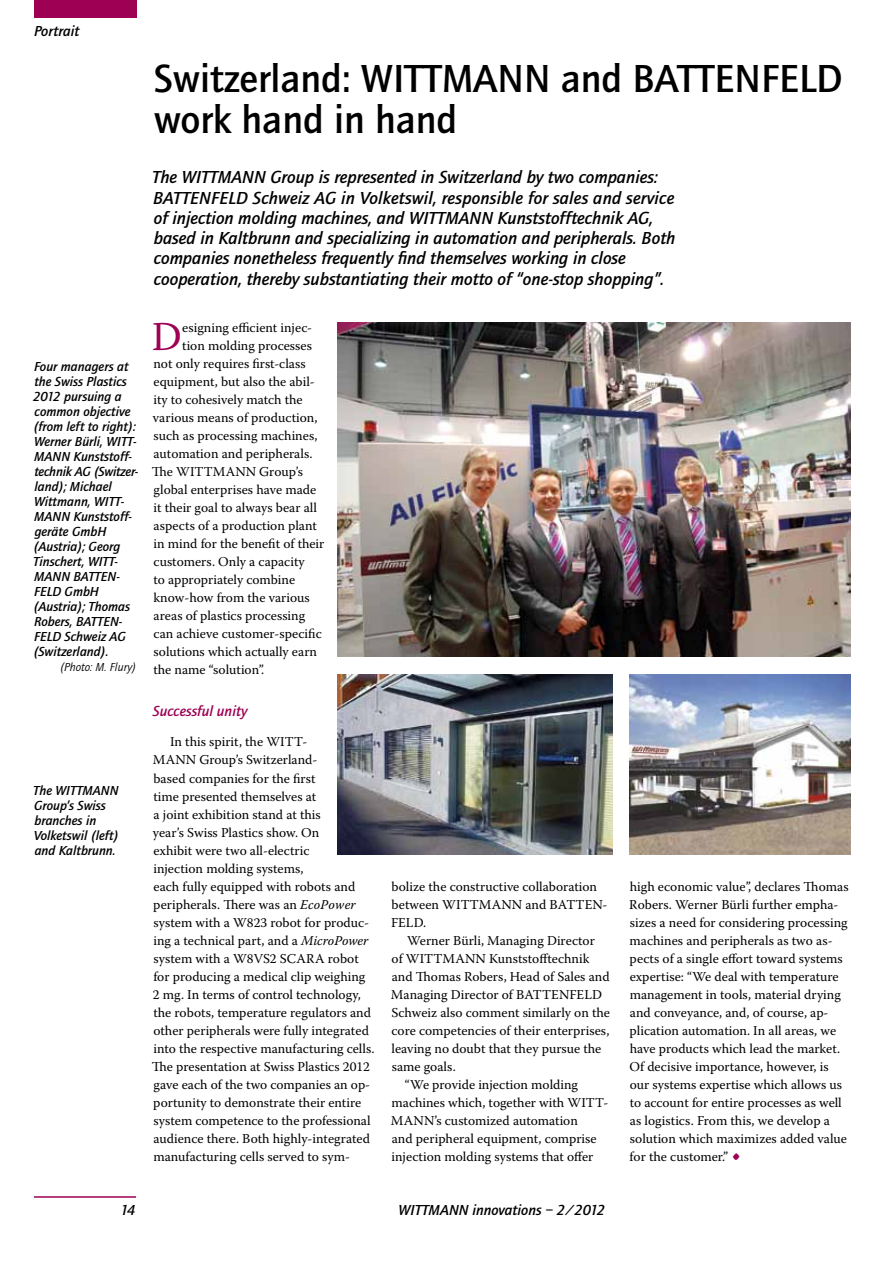
<style>
.page{position:relative;width:893px;height:1263px;background:#fff}
.page>*{position:absolute;margin:0;border:0;box-sizing:border-box;transform-origin:0 0}
.t1{font:40.8px "Warnock Pro";color:#9e0054}
.t2{font:500 40.5px/40.5px "Quay Sans";color:#000}
.t3{font:italic 500 18px/20.2px "Quay Sans";color:#000}
.t4{font:italic 500 15px "Quay Sans";color:#000}
.t5{font:italic 500 15px "Quay Sans";color:#9e0054}
.t6{font:13.5px/18px "Warnock Pro";color:#000}
.t7{font:italic 500 13.5px/15px "Quay Sans";color:#000}
.t8{font:italic 12px "Quay Sans";color:#000}
.s1{font-style:italic}
.s2{font-size:24px;color:#9e0054}
</style>
<div class="page">
<div style="left:34px;top:0;width:102px;height:18px;background:#9e0054"></div>
<hr style="left:34px;top:1196px;width:102px;height:2px;background:#9e0054">
<img style="left:337px;top:323px;width:513px;height:333px">
<img style="left:337px;top:674px;width:275px;height:180px">
<img style="left:629px;top:674px;width:221px;height:180px">
<p class="t4" style="left:34px;top:22px;width:47px">Portrait</p>
<h2 class="t2" style="left:154px;top:59px;width:691px">Switzerland: WITTMANN and BATTENFELD work hand in hand</h2>
<p class="t7" style="left:33px;top:359px;width:107px">Four managers at the Swiss Plastics<br>2012 pursuing a common objective (from left to right):<br>Werner Bürli, WITT-<br>MANN Kunststoff&shy;technik AG (Switzer&shy;land); Michael<br>Wittmann, WITT-<br>MANN Kunststoff&shy;geräte GmbH (Austria); Georg<br>Tinschert, WITT-<br>MANN BATTEN-<br>FELD GmbH (Austria); Thomas<br>Robers, BATTEN-<br>FELD Schweiz AG (Switzerland).</p>
<p class="t8" style="left:60px;top:660px;width:78px">(Photo: M. Flury)</p>
<p class="t7" style="left:33px;top:783px;width:87px">The WITTMANN<br>Group’s Swiss branches in<br>Volketswil (left) and Kaltbrunn.</p>
<p class="t3" style="left:152px;top:167px;width:525px">The WITTMANN Group is represented in Switzerland by two companies:<br>BATTENFELD Schweiz AG in Volketswil, responsible for sales and service of injection molding machines, and WITTMANN Kunststofftechnik AG, based in Kaltbrunn and specializing in automation and peripherals. Both companies nonetheless frequently find themselves working in close cooperation, thereby substantiating their motto of “one-stop shopping”.</p>
<h1 class="t1" style="left:152px;top:312px;width:32px">D</h1>
<p class="t6" style="left:182px;top:318px;width:132px">esigning efficient injec-</p>
<p class="t6" style="left:182px;top:336px;width:131px">tion molding processes</p>
<p class="t6" style="left:153px;top:354px;width:154px">not only requires first-class</p>
<p class="t6" style="left:153px;top:372px;width:163px">equipment, but also the abil-</p>
<p class="t6" style="left:153px;top:390px;width:151px">ity to cohesively match the</p>
<p class="t6" style="left:153px;top:408px;width:166px">various means of production,</p>
<p class="t6" style="left:154px;top:426px;width:166px">such as processing machines,</p>
<p class="t6" style="left:154px;top:444px;width:161px">automation and peripherals.</p>
<p class="t6" style="left:152px;top:462px;width:153px">The WITTMANN Group’s</p>
<p class="t6" style="left:154px;top:480px;width:164px">global enterprises have made</p>
<p class="t6" style="left:153px;top:498px;width:165px">it their goal to always bear all</p>
<p class="t6" style="left:154px;top:517px;width:165px">aspects of a production plant</p>
<p class="t6" style="left:153px;top:535px;width:172px">in mind for the benefit of their</p>
<p class="t6" style="left:153px;top:553px;width:153px">customers. Only a capacity</p>
<p class="t6" style="left:153px;top:571px;width:143px">to appropriately combine</p>
<p class="t6" style="left:153px;top:589px;width:158px">know-how from the various</p>
<p class="t6" style="left:154px;top:607px;width:153px">areas of plastics processing</p>
<p class="t6" style="left:153px;top:625px;width:170px">can achieve customer-specific</p>
<p class="t6" style="left:154px;top:643px;width:165px">solutions which actually earn</p>
<p class="t6" style="left:153px;top:661px;width:112px">the name “solution”.</p>
<p class="t5" style="left:153px;top:703px;width:96px">Successful unity</p>
<p class="t6" style="left:152px;top:733px;width:224px;text-indent:18px">In this spirit, the WITT-<br>MANN Group’s Switzerland-<br>based companies for the first<br>time presented themselves at<br>a joint exhibition stand at this<br>year’s Swiss Plastics show. On<br>exhibit were two all-electric<br>injection molding systems,<br>each fully equipped with robots and peripherals. There was an <span class="s1">EcoPower </span>system with a W823 robot for produc&shy;ing a technical part, and a <span class="s1">MicroPower </span>system with a W8VS2 SCARA robot for producing a medical clip weighing<br>2 mg. In terms of control technology, the robots, temperature regulators and other peripherals were fully integrated into the respective manufacturing cells.<br>The presentation at Swiss Plastics 2012 gave each of the two companies an op&shy;portunity to demonstrate their entire system competence to the professional audience there. Both highly-integrated manufacturing cells served to sym-</p>
<p class="t6" style="left:391px;top:877px;width:218px">bolize the constructive collaboration between WITTMANN and BATTEN-<br>FELD.</p>
<p class="t6" style="left:407px;top:931px;width:189px">Werner Bürli, Managing Director</p>
<p class="t6" style="left:392px;top:949px;width:199px">of WITTMANN Kunststofftechnik</p>
<p class="t6" style="left:392px;top:967px;width:219px">and Thomas Robers, Head of Sales and</p>
<p class="t6" style="left:391px;top:985px;width:212px">Managing Director of BATTENFELD</p>
<p class="t6" style="left:391px;top:1003px;width:220px">Schweiz also comment similarly on the</p>
<p class="t6" style="left:392px;top:1021px;width:219px">core competencies of their enterprises,</p>
<p class="t6" style="left:392px;top:1039px;width:211px">leaving no doubt that they pursue the</p>
<p class="t6" style="left:392px;top:1057px;width:66px">same goals.</p>
<p class="t6" style="left:405px;top:1075px;width:175px">“We provide injection molding</p>
<p class="t6" style="left:391px;top:1093px;width:218px">machines which, together with WITT-</p>
<p class="t6" style="left:391px;top:1111px;width:188px">MANN’s customized automation</p>
<p class="t6" style="left:392px;top:1129px;width:206px">and peripheral equipment, comprise</p>
<p class="t6" style="left:392px;top:1147px;width:203px">injection molding systems that offer</p>
<p class="t6" style="left:629px;top:877px;width:221px">high economic value”, declares Thomas Robers. Werner Bürli further empha&shy;sizes a need for considering processing machines and peripherals as two as&shy;pects of a single effort toward systems expertise: “We deal with temperature management in tools, material drying and conveyance, and, of course, ap&shy;plication automation. In all areas, we have products which lead the market.<br>Of decisive importance, however, is our systems expertise which allows us to account for entire processes as well as logistics. From this, we develop a solution which maximizes added value for the customer.” <span class="s2">•</span></p>
<p class="t4" style="left:120px;top:1201px;width:17px">14</p>
<p class="t4" style="left:399px;top:1201px;width:208px">WITTMANN innovations – 2/2012</p>
</div>
